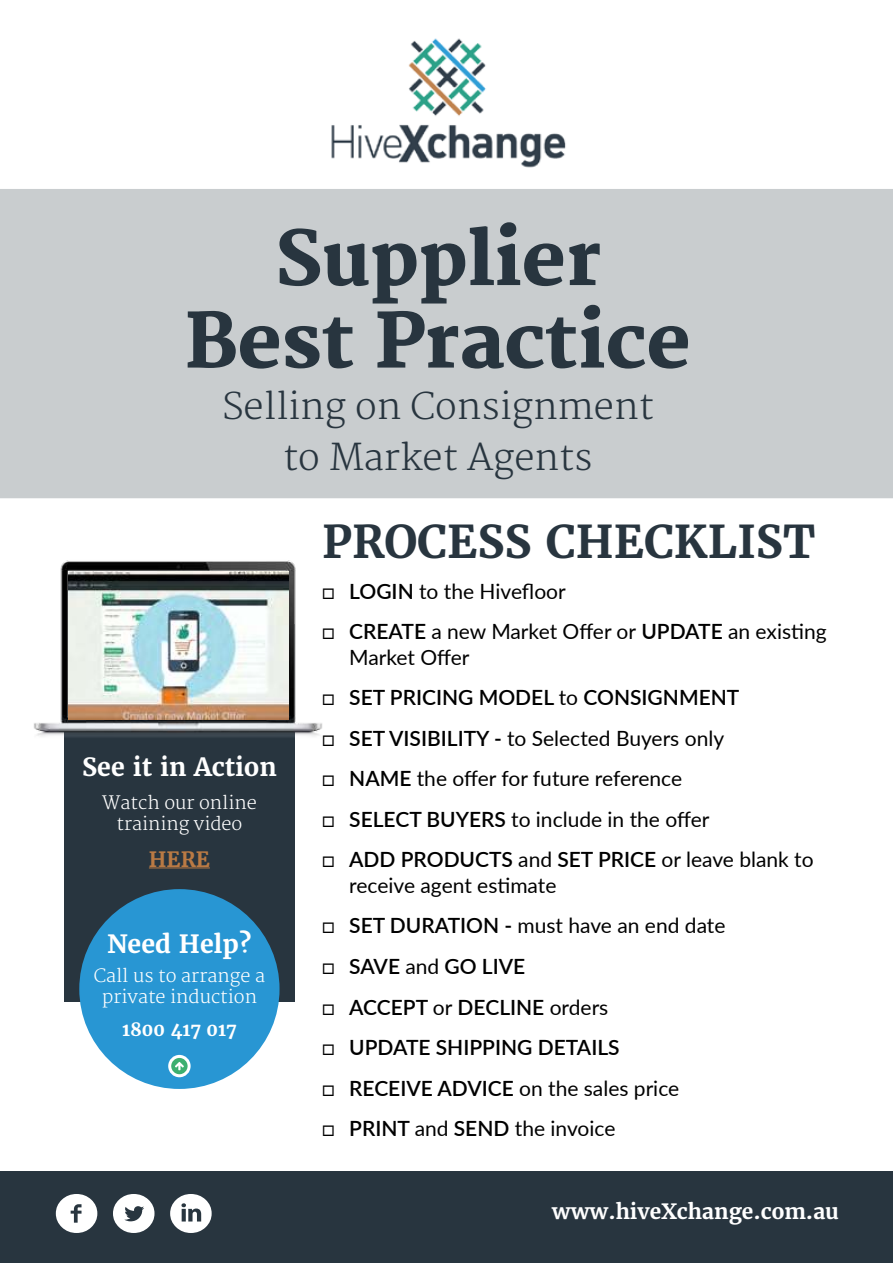
<style>
.page{position:relative;width:893px;height:1263px;background:#fff}
.page>*{position:absolute;margin:0;border:0;box-sizing:border-box;transform-origin:0 0}
.t1{font:800 73.95px/82.5px "Merriweather";color:#28353f;text-align:center}
.t2{font:700 45px "Merriweather";color:#28353f}
.t3{font:300 36px/51px "Merriweather";color:#28353f;text-align:center}
.t4{font:700 25.05px "Merriweather";color:#fff}
.t5{font:21px/25.5px "Lato";color:#000}
.t6{font:600 21px "Lato";color:#000}
.t7{font:700 21px "Merriweather";color:#fff}
.t8{font:700 21px "Merriweather";color:#ba7a44}
.t9{font:300 18px/21.6px "Merriweather";color:#fff;text-align:center}
.t10{font:700 18px "Merriweather";color:#fff}
.s1{font-weight:600}
.s2{font-weight:400}
</style>
<div class="page">
<div style="left:0;top:189px;width:893px;height:309px;background:#c9cdcf"></div>
<div style="left:0;top:1171px;width:893px;height:92px;background:#28353f"></div>
<svg style="left:56px;top:1194px;width:41px;height:39px"></svg>
<svg style="left:113px;top:1194px;width:41px;height:39px"></svg>
<svg style="left:170px;top:1194px;width:42px;height:39px"></svg>
<img style="left:331px;top:38px;width:235px;height:130px">
<div style="left:64px;top:624px;width:231px;height:377px;background:#28353f"></div>
<img style="left:33px;top:560px;width:290px;height:177px">
<img style="left:69px;top:572px;width:219px;height:147px">
<div style="left:79px;top:889px;width:201px;height:200px;background:#2896d3;border-radius:50%"></div>
<svg style="left:170px;top:1056px;width:19px;height:20px"></svg>
<div style="left:168px;top:1055px;width:23px;height:22px;border:3px solid #fff;border-radius:50%"></div>
<svg style="left:175px;top:1062px;width:9px;height:8px"></svg>
<hr style="left:149px;top:867px;width:61px;height:1px;background:#ba7a44">
<h1 class="t1" style="left:185px;top:222px;width:508px">Supplier<br>Best Practice</h1>
<h3 class="t3" style="left:222px;top:383px;width:433px">Selling on Consignment to Market Agents</h3>
<p class="t4" style="left:82px;top:753px;width:196px">See it in Action</p>
<p class="t9" style="left:102px;top:793px;width:156px">Watch our online training video</p>
<p class="t8" style="left:149px;top:848px;width:62px">HERE</p>
<p class="t4" style="left:107px;top:930px;width:146px">Need Help?</p>
<p class="t9" style="left:94px;top:966px;width:173px">Call us to arrange a private induction</p>
<p class="t10" style="left:122px;top:1020px;width:116px">1800 417 017</p>
<h2 class="t2" style="left:322px;top:518px;width:495px">PROCESS CHECKLIST</h2>
<p class="t5" style="left:322px;top:578px;width:245px">□ <span class="s1">LOGIN</span> to the Hivefloor</p>
<p class="t5" style="left:349px;top:618px;width:479px;text-indent:-27px">□ <span class="s1">CREATE</span> a new Market Offer or <span class="s1">UPDATE</span> an existing<br>Market Offer</p>
<p class="t6" style="left:322px;top:686px;width:419px"><span class="s2">□</span> SET PRICING MODEL <span class="s2">to</span> CONSIGNMENT</p>
<p class="t5" style="left:322px;top:725px;width:403px">□ <span class="s1">SET VISIBILITY -</span> to Selected Buyers only</p>
<p class="t5" style="left:322px;top:765px;width:361px">□ <span class="s1">NAME</span> the offer for future reference</p>
<p class="t5" style="left:322px;top:806px;width:389px">□ <span class="s1">SELECT BUYERS</span> to include in the offer</p>
<p class="t5" style="left:349px;top:846px;width:466px;text-indent:-27px">□ <span class="s1">ADD PRODUCTS</span> and <span class="s1">SET PRICE</span> or leave blank to receive agent estimate</p>
<p class="t5" style="left:322px;top:912px;width:405px">□ <span class="s1">SET DURATION -</span> must have an end date</p>
<p class="t6" style="left:322px;top:954px;width:205px"><span class="s2">□</span> SAVE <span class="s2">and</span> GO LIVE</p>
<p class="t6" style="left:322px;top:995px;width:288px"><span class="s2">□</span> ACCEPT <span class="s2">or</span> DECLINE <span class="s2">orders</span></p>
<p class="t6" style="left:322px;top:1035px;width:299px"><span class="s2">□</span> UPDATE SHIPPING DETAILS</p>
<p class="t5" style="left:322px;top:1074px;width:359px">□ <span class="s1">RECEIVE ADVICE</span> on the sales price</p>
<p class="t5" style="left:322px;top:1115px;width:295px">□ <span class="s1">PRINT</span> and <span class="s1">SEND</span> the invoice</p>
<p class="t7" style="left:552px;top:1200px;width:289px">www.hiveXchange.com.au</p>
</div>
